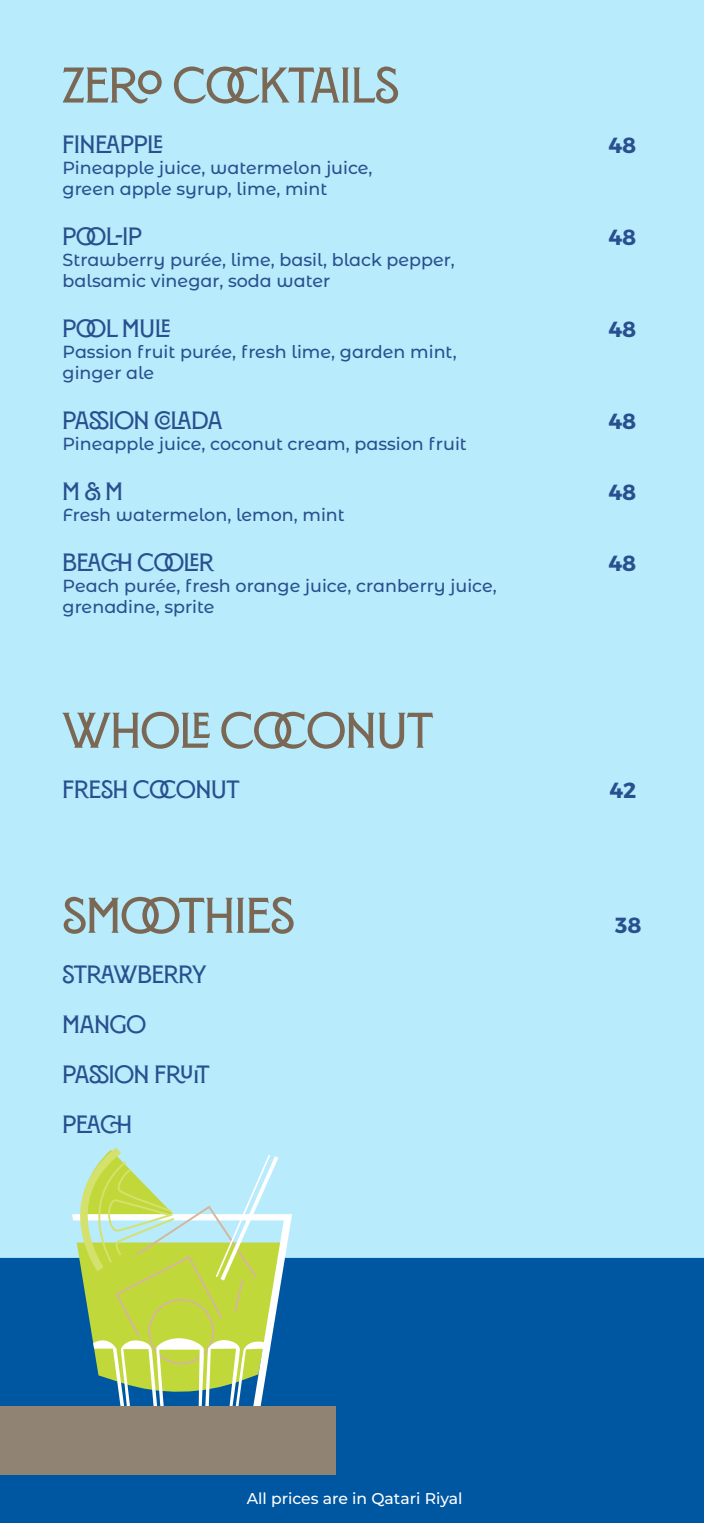
<style>
.page{position:relative;width:704px;height:1523px;background:#fff}
.page>*{position:absolute;margin:0;border:0;box-sizing:border-box;transform-origin:0 0}
.t1{font:600 50px "Montecatini Pro Normale";color:#7a6855}
.t2{font:600 25px/50px "Montecatini Pro Normale";color:#28508f}
.t3{font:700 21.88px "Montserrat";color:#28508f}
.t4{font:500 17.5px/21px "Montserrat Alternates";color:#28508f}
.t5{font:500 15.62px "Montserrat";color:#fff}
</style>
<div class="page">
<div style="left:0;top:0;width:703px;height:1522px;background:#b8ebfc"></div>
<div style="left:315px;top:1257px;width:388px;height:265px;background:#0057a1"></div>
<svg style="left:0;top:1147px;width:315px;height:375px"></svg>
<div style="left:0;top:1406px;width:335px;height:68px;background:#918374"></div>
<h1 class="t1" style="left:62px;top:58px;width:140px">ZERO COCKT</h1>
<h1 class="t1" style="left:310px;top:58px;width:89px">AILS</h1>
<h2 class="t2" style="left:62px;top:119px;width:102px">FI NEAPPLE</h2>
<p class="t3" style="left:608px;top:131px;width:29px">48</p>
<p class="t4" style="left:62px;top:156px;width:311px">Pineapple juice, watermelon juice, green apple syrup, lime, mint</p>
<h2 class="t2" style="left:62px;top:211px;width:79px">POOL-IP</h2>
<p class="t3" style="left:608px;top:223px;width:29px">48</p>
<p class="t4" style="left:62px;top:248px;width:393px">Strawberry purée, lime, basil, black pepper, balsamic vinegar, soda water</p>
<h2 class="t2" style="left:62px;top:303px;width:109px">POOL MULE</h2>
<p class="t3" style="left:608px;top:315px;width:29px">48</p>
<p class="t4" style="left:62px;top:340px;width:395px">Passion fruit purée, fresh lime, garden mint, ginger ale</p>
<h2 class="t2" style="left:62px;top:395px;width:145px">PASSION COLADA</h2>
<p class="t3" style="left:608px;top:407px;width:29px">48</p>
<p class="t4" style="left:62px;top:432px;width:405px">Pineapple juice, coconut cream, passion fruit</p>
<h2 class="t2" style="left:62px;top:466px;width:61px">M &amp; M</h2>
<p class="t3" style="left:608px;top:478px;width:29px">48</p>
<p class="t4" style="left:62px;top:503px;width:283px">Fresh watermelon, lemon, mint</p>
<h2 class="t2" style="left:62px;top:537px;width:152px">BEACH COOLER</h2>
<p class="t3" style="left:608px;top:549px;width:29px">48</p>
<p class="t4" style="left:62px;top:574px;width:435px">Peach purée, fresh orange juice, cranberry juice, grenadine, sprite</p>
<h1 class="t1" style="left:62px;top:703px;width:74px">WHOLE</h1>
<h1 class="t1" style="left:220px;top:703px;width:32px">COCONUT</h1>
<h2 class="t2" style="left:62px;top:764px;width:175px">FRESH COCONUT</h2>
<p class="t3" style="left:609px;top:776px;width:28px">42</p>
<h1 class="t1" style="left:62px;top:888px;width:220px">SMOOTHIES</h1>
<h2 class="t2" style="left:62px;top:949px;width:146px">STRAWBERRY<br>MANGO<br>PASSION FRUIT<br>PEACH</h2>
<p class="t5" style="left:246px;top:1487px;width:217px">All prices are in Qatari Riyal</p>
<p class="t3" style="left:614px;top:911px;width:28px">38</p>
</div>
